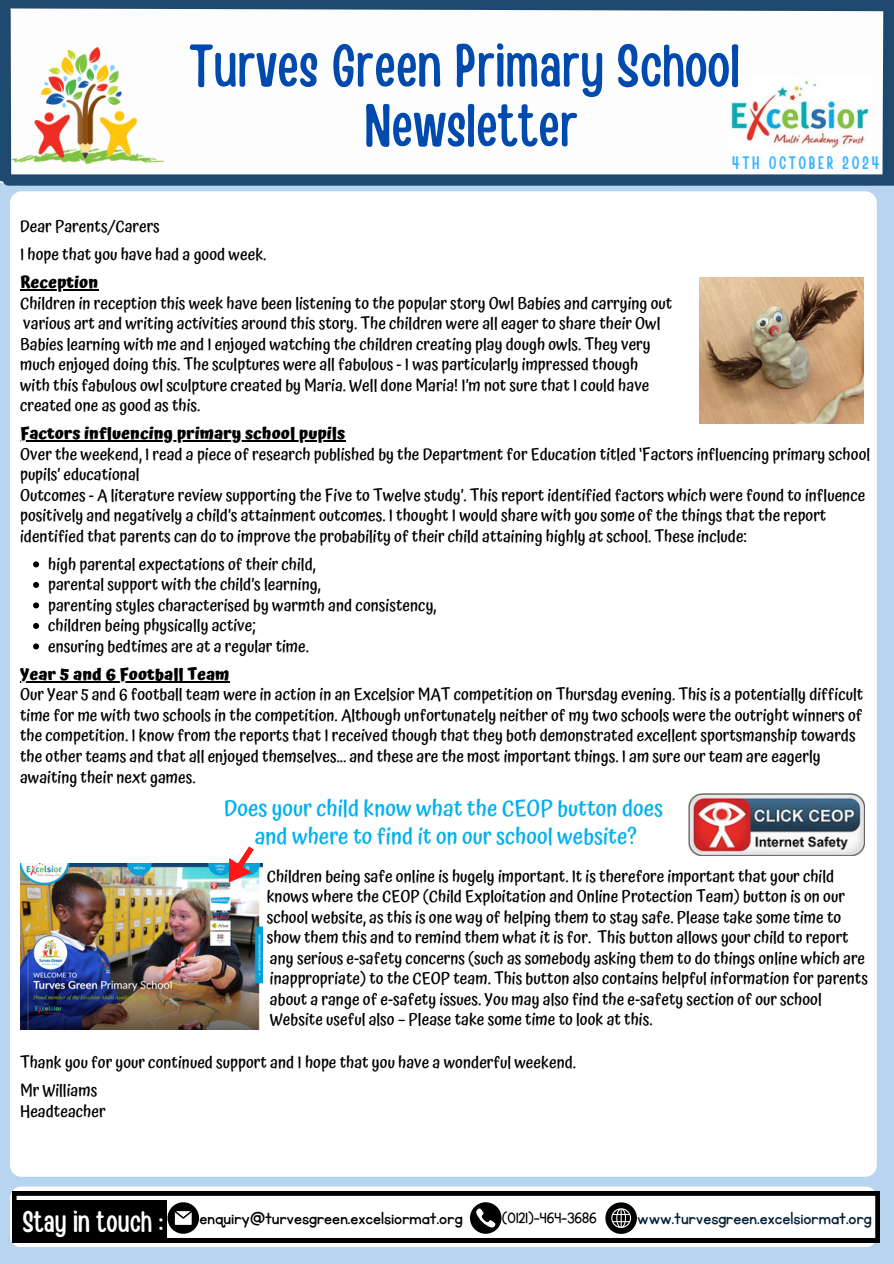
<style>
.page{position:relative;width:894px;height:1264px;background:#fff}
.page>*{position:absolute;margin:0;border:0;box-sizing:border-box;transform-origin:0 0}
.t1{font:60px/59.7px "Handy Casual Condensed";color:#004aad;text-align:center}
.t2{font:29.7px "Handy Casual Condensed";color:#fff}
.t3{font:500 22.5px/28px "Atma";color:#00b0f0;text-align:center}
.t4{font:20.55px "KG Primary Penmanship";color:#000}
.t5{font:20.55px "KG Primary Penmanship";color:#042138}
.t6{font:18px "Handy Casual Condensed";letter-spacing:.14em;color:#38b6ff}
.t7{font:17.55px "KG Primary Penmanship";color:#000}
.t8{font:500 16.5px/20.5px "Atma";color:#000}
.s1{font-weight:700}
</style>
<div class="page">
<div style="left:0;top:183px;width:893px;height:1080px;background:#b7d4f0"></div>
<svg style="left:0;top:0;width:893px;height:192px"></svg>
<div style="left:10px;top:191px;width:866px;height:985px;background:#fff;border-radius:11px"></div>
<svg style="left:10px;top:1186px;width:866px;height:61px;background:#cdced0"></svg>
<svg style="left:12px;top:1191px;width:867px;height:50px;background:#c2c2c2"></svg>
<hr style="left:20px;top:289px;width:78px;height:2px;background:#000">
<hr style="left:20px;top:440px;width:325px;height:2px;background:#000">
<svg style="left:33px;top:561px;width:6px;height:6px"></svg>
<svg style="left:33px;top:582px;width:6px;height:6px"></svg>
<svg style="left:33px;top:602px;width:6px;height:6px"></svg>
<svg style="left:33px;top:623px;width:6px;height:6px"></svg>
<svg style="left:33px;top:643px;width:6px;height:6px"></svg>
<hr style="left:20px;top:681px;width:209px;height:1px;background:#000">
<img style="left:699px;top:278px;width:163px;height:145px">
<img style="left:20px;top:863px;width:242px;height:166px">
<img style="left:688px;top:793px;width:175px;height:62px">
<svg style="left:229px;top:846px;width:25px;height:36px"></svg>
<div style="left:13px;top:1200px;width:153px;height:39px;background:#000"></div>
<p class="t1" style="left:189px;top:33px;width:552px">Turves Green Primary School<br>Newsletter</p>
<p class="t6" style="left:731px;top:151px;width:149px">4TH OCTOBER 2024</p>
<p class="t8" style="left:20px;top:216px;width:141px">Dear Parents/Carers</p>
<h5 class="t8" style="left:20px;top:244px;width:248px">I hope that you have had a good week.</h5>
<h6 class="t8" style="left:20px;top:272px;width:653px"><span class="s1">Reception<br></span>Children in reception this week have been listening to the popular story Owl Babies and carrying out various art and writing activities around this story. The children were all eager to share their Owl Babies learning with me and I enjoyed watching the children creating play dough owls. They very much enjoyed doing this. The sculptures were all fabulous - I was particularly impressed though</h6>
<h6 class="t8" style="left:20px;top:375px;width:630px">with this fabulous owl sculpture created by Maria. Well done Maria! I’m not sure that I could have created one as good as this.</h6>
<h6 class="t8" style="left:20px;top:423px;width:851px"><span class="s1">Factors influencing primary school pupils<br></span>Over the weekend, I read a piece of research published by the Department for Education titled ‘Factors influencing primary school pupils’ educational<br>Outcomes - A literature review supporting the Five to Twelve study’. This report identified factors which were found to influence positively and negatively a child’s attainment outcomes. I thought I would share with you some of the things that the report identified that parents can do to improve the probability of their child attaining highly at school. These include:</h6>
<h6 class="t8" style="left:48px;top:554px;width:269px">high parental expectations of their child,</h6>
<p class="t8" style="left:48px;top:574px;width:274px">parental support with the child’s learning,</p>
<p class="t8" style="left:48px;top:595px;width:389px">parenting styles characterised by warmth and consistency,</p>
<p class="t8" style="left:48px;top:615px;width:209px">children being physically active;</p>
<p class="t8" style="left:48px;top:636px;width:262px">ensuring bedtimes are at a regular time.</p>
<p class="t8" style="left:20px;top:664px;width:844px"><span class="s1">Year 5 and 6 Football Team<br></span>Our Year 5 and 6 football team were in action in an Excelsior MAT competition on Thursday evening. This is a potentially difficult time for me with two schools in the competition. Although unfortunately neither of my two schools were the outright winners of the competition. I know from the reports that I received though that they both demonstrated excellent sportsmanship towards the other teams and that all enjoyed themselves... and these are the most important things. I am sure our team are eagerly awaiting their next games.</p>
<h6 class="t3" style="left:224px;top:794px;width:440px">Does your child know what the CEOP button does and where to find it on our school website?</h6>
<h3 class="t8" style="left:267px;top:865px;width:599px">Children being safe online is hugely important. It is therefore important that your child knows where the CEOP (Child Exploitation and Online Protection Team) button is on our school website, as this is one way of helping them to stay safe. Please take some time to show them this and to remind them what it is for. This button allows your child to report any serious e-safety concerns (such as somebody asking them to do things online which are</h3>
<h6 class="t8" style="left:270px;top:968px;width:599px">inappropriate) to the CEOP team. This button also contains helpful information for parents about a range of e-safety issues. You may also find the e-safety section of our school<br>Website useful also – Please take some time to look at this.</h6>
<h6 class="t8" style="left:20px;top:1048px;width:557px;line-height:28px">Thank you for your continued support and I hope that you have a wonderful weekend.<br>Mr Williams</h6>
<h6 class="t8" style="left:20px;top:1100px;width:87px">Headteacher</h6>
<p class="t2" style="left:23px;top:1202px;width:142px">Stay in touch :</p>
<h4 class="t4" style="left:199px;top:1207px;width:264px">enquiry@turvesgreen.excelsiormat.org</h4>
<p class="t7" style="left:502px;top:1209px;width:96px">(0121)-464-3686</p>
<p class="t5" style="left:637px;top:1207px;width:236px">www.turvesgreen.excelsiormat.org</p>
</div>
